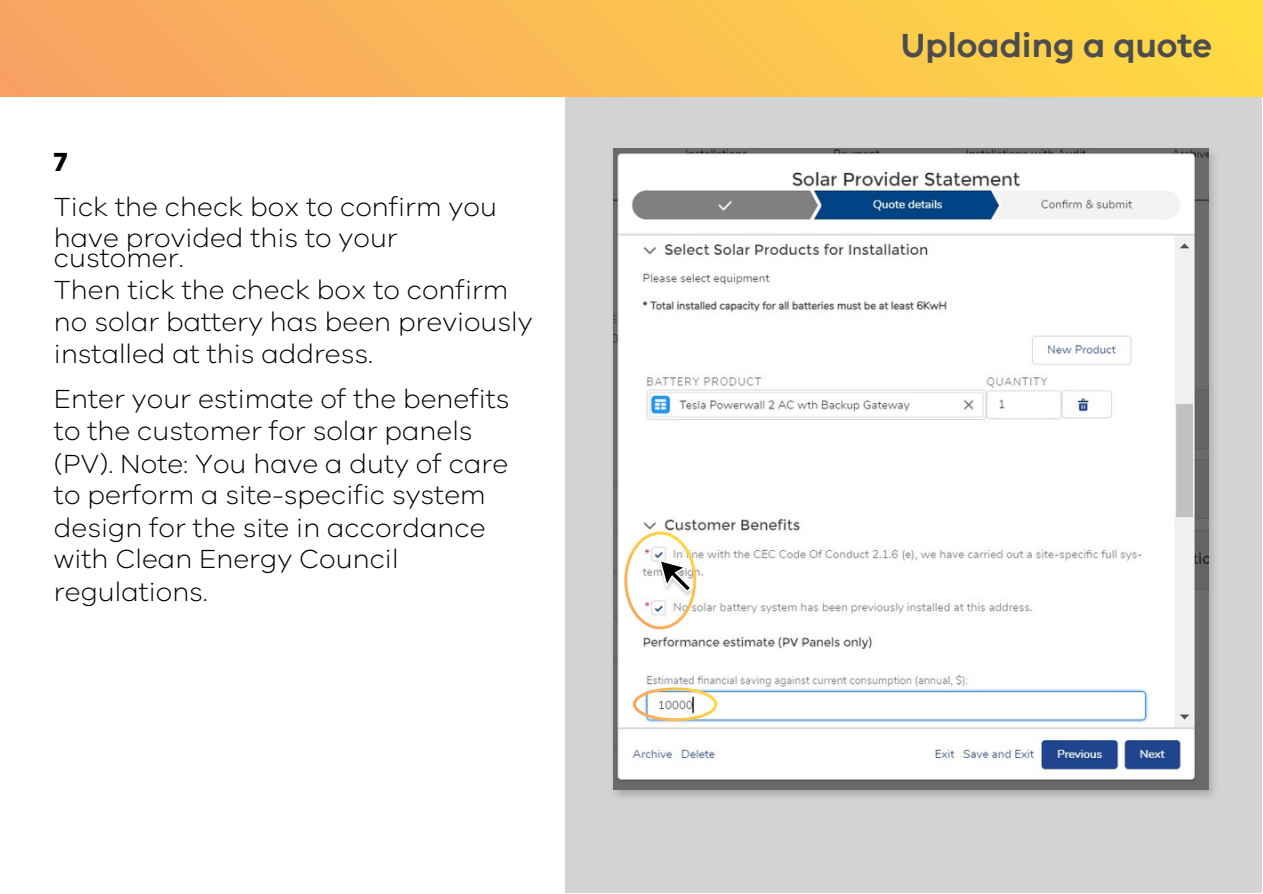
<style>
.page{position:relative;width:1263px;height:894px;background:#fff}
.page>*{position:absolute;margin:0;border:0;box-sizing:border-box;transform-origin:0 0}
.t1{font:600 34.5px "VIC";color:#4d4d4f}
.t2{font:300 27px/19px "VIC";color:#000}
.t3{font:700 27px "VIC";color:#000}
</style>
<div class="page">
<div style="left:565px;top:96px;width:697px;height:796px;background:#d1d3d4"></div>
<img style="left:613px;top:148px;width:601px;height:649px">
<img style="left:613px;top:149px;width:595px;height:640px">
<div style="left:0;top:0;width:1263px;height:97px;background:linear-gradient(to right,#f8a164,#ffdb42)"></div>
<div style="left:624px;top:531px;width:72px;height:98px;border:3px solid #fff;border-radius:50%"></div>
<div style="left:633px;top:687px;width:84px;height:34px;border:3px solid #fff;border-radius:50%"></div>
<img style="left:658px;top:559px;width:37px;height:37px">
<svg style="left:659px;top:559px;width:33px;height:33px"></svg>
<p class="t3" style="left:54px;top:144px;width:15px">7</p>
<p class="t2" style="left:54px;top:197px;width:444px">Tick the check box to confirm you</p>
<p class="t2" style="left:54px;top:229px;width:345px">have provided this to your customer.</p>
<p class="t2" style="left:54px;top:281px;width:456px">Then tick the check box to confirm</p>
<p class="t2" style="left:54px;top:312px;width:480px">no solar battery has been previously</p>
<p class="t2" style="left:54px;top:345px;width:321px">installed at this address.</p>
<p class="t2" style="left:54px;top:390px;width:457px">Enter your estimate of the benefits</p>
<p class="t2" style="left:54px;top:421px;width:420px">to the customer for solar panels</p>
<p class="t2" style="left:54px;top:454px;width:456px">(PV). Note: You have a duty of care</p>
<p class="t2" style="left:54px;top:485px;width:433px">to perform a site-specific system</p>
<p class="t2" style="left:54px;top:518px;width:433px">design for the site in accordance</p>
<p class="t2" style="left:54px;top:549px;width:346px">with Clean Energy Council</p>
<p class="t2" style="left:54px;top:582px;width:156px">regulations.</p>
<p class="t1" style="left:901px;top:22px;width:313px">Uploading a quote</p>
</div>
